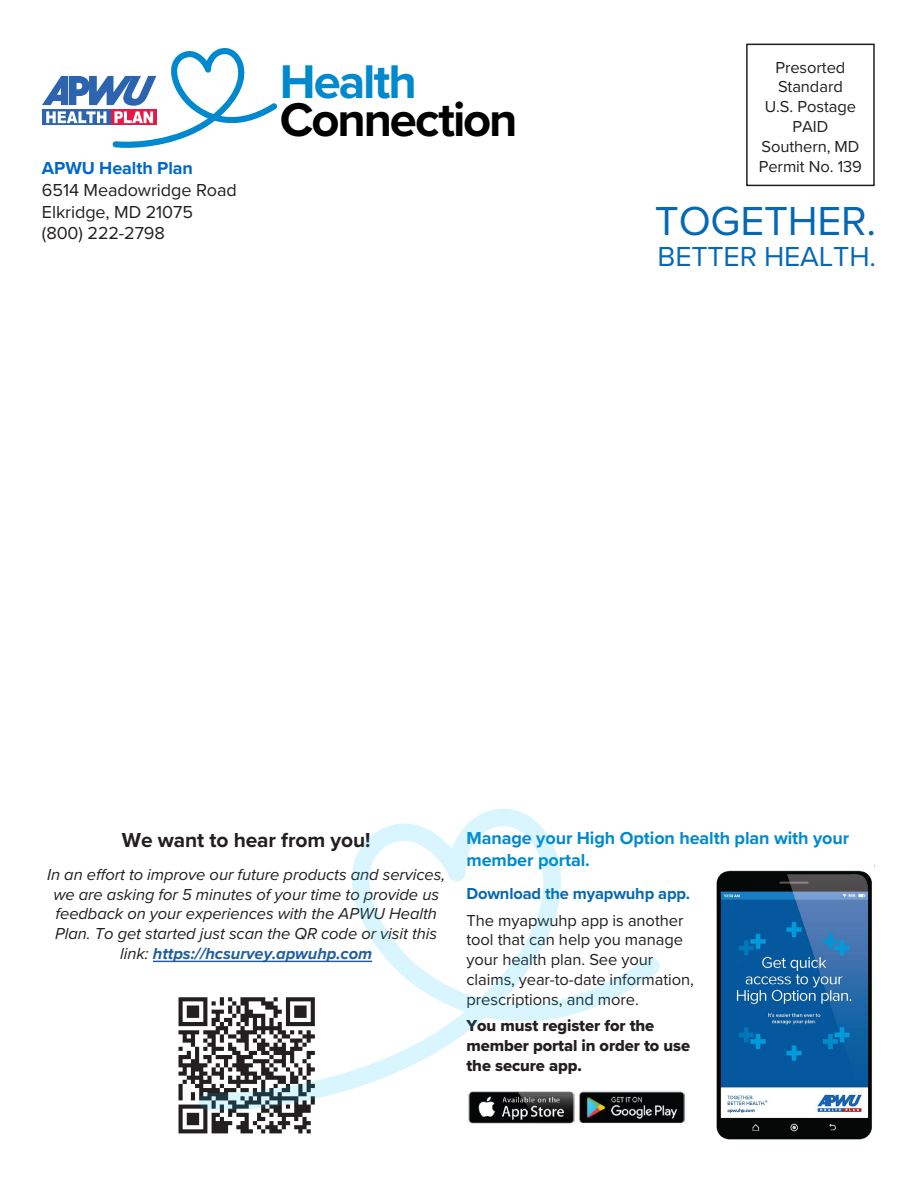
<style>
.page{position:relative;width:918px;height:1188px;background:#fff}
.page>*{position:absolute;margin:0;border:0;box-sizing:border-box;transform-origin:0 0}
.t1{font:700 49.05px "Proxima Nova";letter-spacing:-.045em;color:#000}
.t2{font:700 49.05px "Proxima Nova";letter-spacing:-.04em;color:#0089ce}
.Body_Copy{font:42px "Proxima Nova";letter-spacing:-.005em;color:#0668b3}
.Body_Copy-2{font:28.5px "Proxima Nova";letter-spacing:-.005em;color:#0668b3}
.Body_Copy-3{font:700 21px "Proxima Nova";letter-spacing:-.005em;color:#231f20}
.H3_Subhead{font:700 18px/21.6px "Proxima Nova";letter-spacing:-.005em;color:#0089ce}
.Body_Copy-4{font:18px "Proxima Nova";letter-spacing:-.005em;color:#231f20}
.Body_Copy-5{font:700 18px "Proxima Nova";letter-spacing:-.005em;color:#06c}
.Body_Copy-6{font:italic 16.5px/19.8px "Proxima Nova";letter-spacing:-.005em;color:#231f20;text-align:center}
.Body_Copy-7{font:16.5px/19.8px "Proxima Nova";letter-spacing:-.005em;color:#231f20;text-align:center}
.Body_Copy-8{font:16.5px/19.8px "Proxima Nova Extrabld";letter-spacing:-.005em;color:#231f20}
.H4_Subhead{font:700 16.5px "Proxima Nova";letter-spacing:-.01em;color:#0668b3}
.s1{font-weight:700;color:#215e9e}
</style>
<div class="page">
<svg style="left:42px;top:48px;width:236px;height:100px"></svg>
<hr style="left:153px;top:961px;width:219px;height:1px;background:#215e9e">
<img style="left:178px;top:997px;width:133px;height:137px">
<img style="left:716px;top:865px;width:159px;height:275px">
<img style="left:468px;top:1091px;width:218px;height:33px">
<div style="left:746px;top:44px;width:129px;height:142px;border:2px solid #231f20"></div>
<svg style="left:199px;top:809px;width:462px;height:302px"></svg>
<p class="Body_Copy-5" style="left:42px;top:155px;width:152px">APWU Health Plan</p>
<p class="Body_Copy-4" style="left:42px;top:176px;width:196px">6514 Meadowridge Road</p>
<p class="Body_Copy-4" style="left:42px;top:198px;width:153px">Elkridge, MD 21075</p>
<p class="Body_Copy-4" style="left:42px;top:220px;width:124px">(800) 222-2798</p>
<h1 class="t2" style="left:280px;top:45px;width:139px">Health</h1>
<h1 class="t1" style="left:280px;top:83px;width:239px">Connection</h1>
<p class="Body_Copy-7" style="left:759px;top:56px;width:105px">Presorted<br>Standard<br>U.S. Postage<br>PAID<br>Southern, MD<br>Permit No. 139</p>
<p class="Body_Copy" style="left:655px;top:190px;width:223px">TOGETHER.</p>
<p class="Body_Copy-2" style="left:658px;top:235px;width:220px">BETTER HEALTH.</p>
<p class="Body_Copy-3" style="left:122px;top:824px;width:250px">We want to hear from you!</p>
<p class="Body_Copy-6" style="left:47px;top:864px;width:399px">In an effort to improve our future products and services, we are asking for 5 minutes of your time to provide us feedback on your experiences with the APWU Health Plan. To get started just scan the QR code or visit this link: <span class="s1">https://hcsurvey.apwuhp.com</span></p>
<p class="H3_Subhead" style="left:466px;top:827px;width:384px">Manage your High Option health plan with your member portal.</p>
<p class="H4_Subhead" style="left:466px;top:881px;width:225px">Download the myapwuhp app.</p>
<p class="Body_Copy-7" style="left:466px;top:910px;width:229px;text-align:left">The myapwuhp app is another tool that can help you manage your health plan. See your claims, year-to-date information, prescriptions, and more.</p>
<p class="Body_Copy-8" style="left:466px;top:1016px;width:225px">You must register for the member portal in order to use the secure app.</p>
</div>
